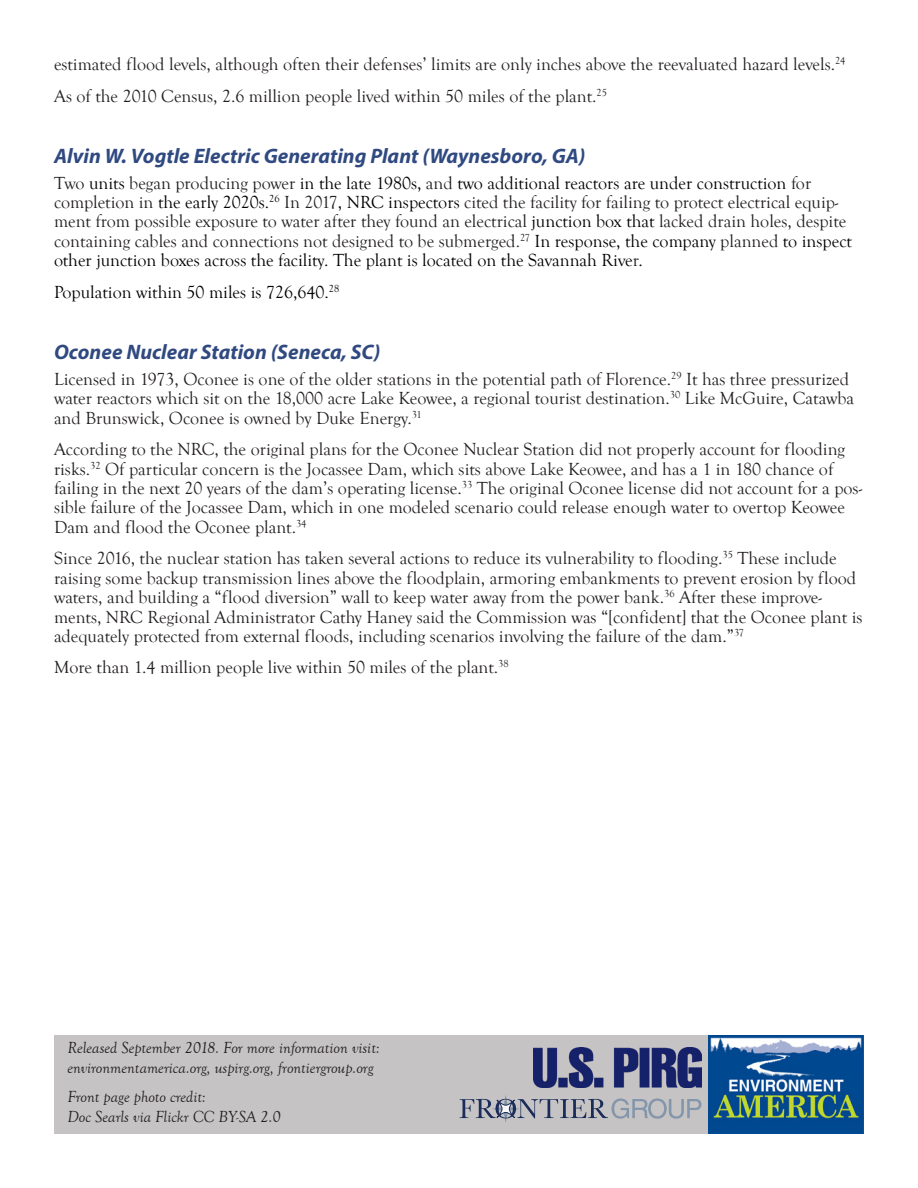
<style>
.page{position:relative;width:918px;height:1188px;background:#fff}
.page>*{position:absolute;margin:0;border:0;box-sizing:border-box;transform-origin:0 0}
.Heading_2{font:italic 700 21px "Myriad Pro";color:#304a81}
.t1{font:18px/19.5px "Goudy Old Style T";color:#231f20}
.t2{font:18px "Goudy Old Style T";color:#000}
.Body2{font:italic 16.5px/19.8px "Goudy Old Style T";color:#231f20}
.s1{color:#000}
</style>
<div class="page">
<div style="left:54px;top:1035px;width:810px;height:99px;background:#c5c3c4"></div>
<img style="left:709px;top:1035px;width:155px;height:99px">
<svg style="left:460px;top:1095px;width:241px;height:28px"></svg>
<img style="left:534px;top:1048px;width:167px;height:39px">
<p class="t1" style="left:54px;top:55px;width:793px">estimated flood levels, although often their defenses’ limits are only inches above the reevaluated hazard levels.<sup>24</sup></p>
<p class="t1" style="left:54px;top:86px;width:555px">As of the 2010 Census, 2.6 million people lived within 50 miles of the plant.<sup>25</sup></p>
<p class="Heading_2" style="left:54px;top:142px;width:533px">Alvin W. Vogtle Electric Generating Plant (Waynesboro, GA)</p>
<p class="t1" style="left:54px;top:173px;width:799px">Two <span class="s1">units</span> began producing power <span class="s1">in the late 1980s,</span> and <span class="s1">two additional reactors are under construction</span> for completion in <span class="s1">the early 2020s.</span><sup>26</sup> In 2017<span class="s1">, NRC inspectors</span> cited the facility for failing to protect electrical equip&shy;ment from possible exposure to water after they found an electrical <span class="s1">junction box that</span> lacked drain holes, despite containing cables and connections not designed to be submerged.<sup>27</sup> <span class="s1">In response, the company</span> planned <span class="s1">to inspect other junction boxes across the facility. The plant is located on the Savannah Rive</span>r<span class="s1">.</span></p>
<p class="t2" style="left:54px;top:282px;width:287px">Population within 50 miles is 726,640.<sup>28</sup></p>
<p class="Heading_2" style="left:54px;top:339px;width:328px">Oconee Nuclear Station (Seneca, SC)</p>
<p class="t1" style="left:54px;top:370px;width:802px">Licensed in 1973, Oconee is one of the older stations in the potential path of Florence.<sup>29</sup> It has three pressurized water reactors which sit on the 18,000 acre Lake Keowee, a regional tourist destination.<sup>30</sup> Like McGuire, Catawba and Brunswick, Oconee is owned by Duke Energy.<sup>31</sup></p>
<p class="t1" style="left:54px;top:440px;width:810px">According to the NRC, the original plans for the Oconee Nuclear Station did not properly account for flooding risks.<sup>32</sup> Of particular concern is the Jocassee Dam, which sits above Lake Keowee, and has a 1 in 180 chance of failing in the next 20 years of the dam’s operating license.<sup>33</sup> The original Oconee license did not account for a pos&shy;sible failure of the Jocassee Dam, which in one modeled scenario could release enough water to overtop Keowee Dam and flood the Oconee plant.<sup>34</sup></p>
<p class="t1" style="left:54px;top:549px;width:810px">Since 2016, the nuclear station has taken several actions to reduce its vulnerability to flooding.<sup>35</sup> These include raising some backup transmission lines above the floodplain, armoring embankments to prevent erosion by flood waters, and building a “flood diversion” wall to keep water away from the power bank.<sup>36</sup> After these improve&shy;ments, NRC Regional Administrator Cathy Haney said the Commission was “[confident] that the Oconee plant is adequately protected from external floods, including scenarios involving the failure of the dam.”<sup>37</sup></p>
<p class="t1" style="left:54px;top:658px;width:456px">More than 1.4 million people live within 50 miles of the plant.<sup>38</sup></p>
<p class="Body2" style="left:68px;top:1038px;width:314px">Released September 2018. For more information visit: environmentamerica.org, uspirg.org, frontiergroup.org</p>
<p class="Body2" style="left:68px;top:1087px;width:215px">Front page photo credit:<br>Doc Searls via Flickr CC BY-SA 2.0</p>
</div>
